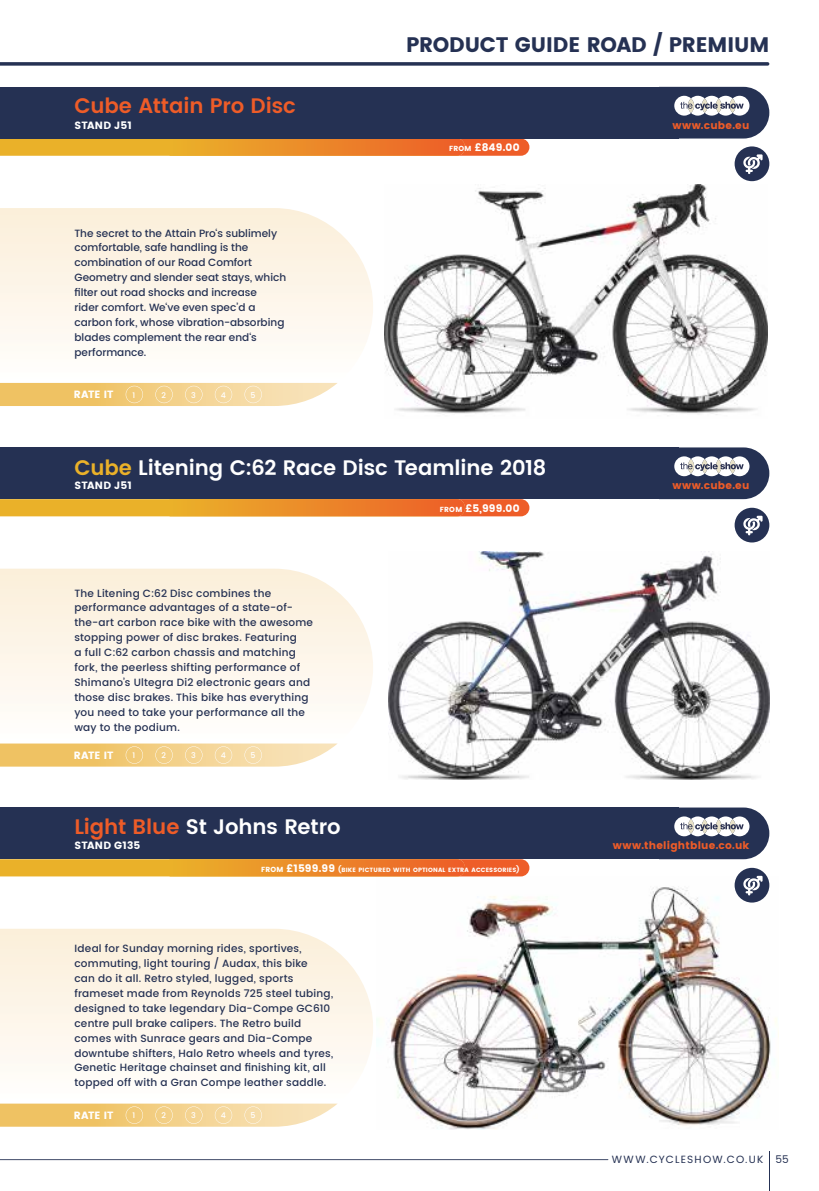
<style>
.page{position:relative;width:819px;height:1191px;background:#fff}
.page>*{position:absolute;margin:0;border:0;box-sizing:border-box;transform-origin:0 0}
.t1{font:600 21px "Poppins";letter-spacing:-.005em;color:#fff}
.t2{font:700 21px "Poppins";letter-spacing:-.005em;color:#253153}
.t3{font:600 21px "Poppins";letter-spacing:-.005em;color:#ee5c28}
.t4{font:500 10.5px/14.9px "Poppins";letter-spacing:.02em;color:#253153}
.t5{font:500 10.5px/14.9px "Poppins";color:#253153}
.t6{font:700 10.5px "Poppins";letter-spacing:.01em;color:#fff}
.t7{font:700 10.5px "Poppins";letter-spacing:.025em;color:#ee5c28}
.t8{font:10.5px "Poppins";letter-spacing:.11em;color:#253153}
.t9{font:700 10.5px "Poppins";color:#fff}
.t10{font:500 7.88px "Poppins";color:#fff}
.t11{font:700 6.12px "Poppins";letter-spacing:.025em;color:#fff}
.s1{font-size:7.35px}
.s2{color:#eab129}
.s3{color:#ee5c28}
.s4{font-size:10.5px}
.s5{font-size:7px}
</style>
<div class="page">
<img style="left:376px;top:876px;width:401px;height:253px">
<img style="left:388px;top:551px;width:381px;height:228px">
<img style="left:385px;top:185px;width:382px;height:230px">
<hr style="left:769px;top:1151px;width:1px;height:40px;background:#253153">
<svg style="left:0;top:1159px;width:608px;height:1px"></svg>
<svg style="left:0;top:62px;width:769px;height:4px;background:#3f4a68"></svg>
<svg style="left:0;top:208px;width:373px;height:138px"></svg>
<svg style="left:0;top:138px;width:529px;height:18px;background:#e08c2d"></svg>
<div style="left:0;top:87px;width:679px;height:51px;background:#253153"></div>
<svg style="left:0;top:383px;width:337px;height:23px;background:#f3d28e"></svg>
<svg style="left:674px;top:87px;width:95px;height:51px"></svg>
<div style="left:734px;top:146px;width:35px;height:35px;background:#253153;border-radius:50%"></div>
<svg style="left:743px;top:154px;width:19px;height:20px"></svg>
<div style="left:734px;top:508px;width:35px;height:34px;background:#253153;border-radius:50%"></div>
<svg style="left:743px;top:516px;width:19px;height:19px"></svg>
<div style="left:734px;top:868px;width:35px;height:34px;background:#253153;border-radius:50%"></div>
<svg style="left:743px;top:875px;width:19px;height:20px"></svg>
<svg style="left:0;top:568px;width:373px;height:138px"></svg>
<svg style="left:0;top:929px;width:373px;height:137px"></svg>
<svg style="left:0;top:499px;width:529px;height:17px;background:#eb902a"></svg>
<svg style="left:0;top:859px;width:529px;height:17px;background:#eb912b"></svg>
<div style="left:0;top:447px;width:679px;height:52px;background:#253153"></div>
<div style="left:0;top:807px;width:679px;height:52px;background:#253153"></div>
<svg style="left:0;top:743px;width:337px;height:23px;background:#f3d390"></svg>
<svg style="left:0;top:1103px;width:337px;height:23px;background:#f3d391"></svg>
<svg style="left:674px;top:447px;width:95px;height:52px"></svg>
<svg style="left:674px;top:807px;width:95px;height:52px"></svg>
<h1 class="t2" style="left:406px;top:33px;width:365px">PRODUCT GUIDE ROAD / PREMIUM</h1>
<h1 class="t3" style="left:74px;top:90px;width:223px">Cube Attain Pro Disc</h1>
<p class="t6" style="left:74px;top:119px;width:59px">STAND J51</p>
<p class="t7" style="left:672px;top:119px;width:78px">www.cube.eu</p>
<p class="t5" style="left:74px;top:226px;width:213px">The secret to the Attain Pro‘s sublimely comfortable, safe handling is the combination of our Road Comfort Geometry and slender seat stays, which filter out road shocks and increase<br>rider comfort. We‘ve even spec’d a carbon fork, whose vibration-absorbing blades complement the rear end‘s performance.</p>
<p class="t6" style="left:74px;top:389px;width:41px">RATE IT</p>
<p class="t10" style="left:133px;top:389px;width:4px">1</p>
<p class="t10" style="left:161px;top:389px;width:6px">2</p>
<p class="t10" style="left:191px;top:389px;width:6px">3</p>
<p class="t10" style="left:221px;top:389px;width:7px">4</p>
<p class="t10" style="left:250px;top:389px;width:7px">5</p>
<p class="t6" style="left:449px;top:141px;width:72px"><span class="s1">FROM</span> £849.00</p>
<h1 class="t1" style="left:74px;top:452px;width:473px"><span class="s2">Cube</span> Litening C:62 Race Disc Teamline 2018</h1>
<p class="t6" style="left:74px;top:479px;width:59px">STAND J51</p>
<p class="t7" style="left:672px;top:479px;width:78px">www.cube.eu</p>
<p class="t4" style="left:74px;top:585px;width:240px">The Litening C:62 Disc combines the performance advantages of a state-of&shy;the-art carbon race bike with the awesome stopping power of disc brakes. Featuring<br>a full C:62 carbon chassis and matching fork, the peerless shifting performance of Shimano’s Ultegra Di2 electronic gears and those disc brakes. This bike has everything you need to take your performance all the way to the podium.</p>
<p class="t6" style="left:74px;top:749px;width:41px">RATE IT</p>
<p class="t10" style="left:133px;top:750px;width:4px">1</p>
<p class="t10" style="left:161px;top:750px;width:6px">2</p>
<p class="t10" style="left:191px;top:750px;width:6px">3</p>
<p class="t10" style="left:221px;top:750px;width:7px">4</p>
<p class="t10" style="left:250px;top:750px;width:7px">5</p>
<p class="t9" style="left:440px;top:502px;width:81px"><span class="s1">FROM</span> £5,999.00</p>
<h1 class="t1" style="left:74px;top:811px;width:268px"><span class="s3">Light Blue</span> St Johns Retro</h1>
<p class="t6" style="left:74px;top:839px;width:67px">STAND G135</p>
<p class="t7" style="left:613px;top:839px;width:138px">www.thelightblue.co.uk</p>
<p class="t11" style="left:261px;top:866px;width:260px"><span class="s1">FROM</span> <span class="s4">£1599.99</span> <span class="s5">(</span>BIKE PICTURED WITH OPTIONAL EXTRA ACCESSORIES<span class="s5">)</span></p>
<p class="t4" style="left:74px;top:941px;width:260px">Ideal for Sunday morning rides, sportives, commuting, light touring / Audax, this bike<br>can do it all. Retro styled, lugged, sports frameset made from Reynolds 725 steel tubing, designed to take legendary Dia-Compe GC610 centre pull brake calipers. The Retro build comes with Sunrace gears and Dia-Compe downtube shifters, Halo Retro wheels and tyres, Genetic Heritage chainset and finishing kit, all topped off with a Gran Compe leather saddle.</p>
<p class="t6" style="left:74px;top:1109px;width:41px">RATE IT</p>
<p class="t10" style="left:133px;top:1109px;width:4px">1</p>
<p class="t10" style="left:161px;top:1109px;width:6px">2</p>
<p class="t10" style="left:191px;top:1109px;width:6px">3</p>
<p class="t10" style="left:221px;top:1109px;width:7px">4</p>
<p class="t10" style="left:250px;top:1109px;width:7px">5</p>
<p class="t8" style="left:612px;top:1151px;width:178px">WWW.CYCLESHOW.CO.UK 55</p>
</div>
